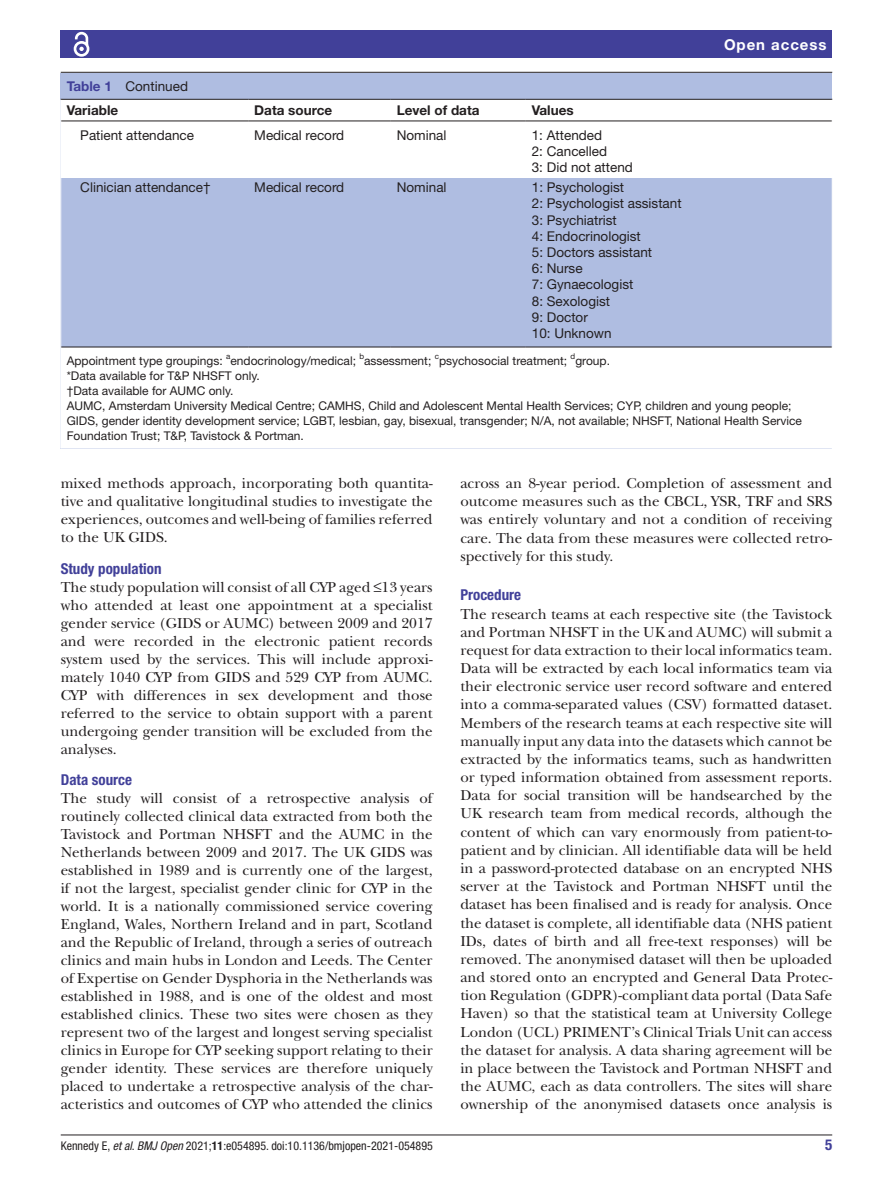
<style>
.page{position:relative;width:893px;height:1191px;background:#fff}
.page>*{position:absolute;margin:0;border:0;box-sizing:border-box;transform-origin:0 0}
.t1{font:15px/18.1px "New Baskerville";color:#231f20;text-align:justify}
.t2{font:700 condensed 15px "Helvetica Neue LT Std";color:#414099}
.t3{font:700 15px "Helvetica Neue LT Std";letter-spacing:.065em;color:#fff}
.t4{font:13.5px/16.2px "Helvetica Neue LT Std";color:#231f20}
.t5{font:700 13.5px "Helvetica Neue LT Std";color:#231f20}
.t6{font:12px/15px "Helvetica Neue LT Std";color:#231f20}
.t7{font:condensed 12px "Helvetica Neue LT Std";color:#231f20}
.t8{font:7.95px "Helvetica Neue LT Std";color:#231f20}
.s1{font-weight:700;color:#414099}
.s2{font-style:italic}
.s3{font-weight:700}
</style>
<div class="page">
<hr style="left:61px;top:1134px;width:771px;height:1px;background:#231f20">
<div style="left:61px;top:31px;width:771px;height:27px;background:#414099"></div>
<svg style="left:73px;top:31px;width:17px;height:26px"></svg>
<div style="left:61px;top:91px;width:771px;height:357px;background:#afbde1"></div>
<div style="left:61px;top:100px;width:771px;height:348px;background:#fff"></div>
<svg style="left:61px;top:178px;width:771px;height:169px"></svg>
<hr style="left:61px;top:99px;width:187px;height:1px;background:#231f20">
<hr style="left:61px;top:121px;width:187px;height:1px;background:#231f20">
<hr style="left:248px;top:99px;width:143px;height:1px;background:#231f20">
<hr style="left:248px;top:121px;width:143px;height:1px;background:#231f20">
<hr style="left:391px;top:99px;width:135px;height:1px;background:#231f20">
<hr style="left:391px;top:121px;width:135px;height:1px;background:#231f20">
<hr style="left:526px;top:99px;width:306px;height:1px;background:#231f20">
<hr style="left:526px;top:121px;width:306px;height:1px;background:#231f20">
<hr style="left:248px;top:347px;width:143px;height:1px;background:#231f20">
<hr style="left:391px;top:347px;width:135px;height:1px;background:#231f20">
<hr style="left:526px;top:347px;width:306px;height:1px;background:#231f20">
<hr style="left:61px;top:347px;width:187px;height:1px;background:#231f20">
<svg style="left:60px;top:100px;width:1px;height:21px"></svg>
<hr style="left:67px;top:364px;width:765px;height:1px;background:#fff">
<hr style="left:67px;top:379px;width:765px;height:1px;background:#fff">
<hr style="left:67px;top:394px;width:765px;height:1px;background:#fff">
<hr style="left:67px;top:439px;width:765px;height:1px;background:#fff">
<div style="left:61px;top:73px;width:771px;height:18px;background:#afbde1"></div>
<hr style="left:61px;top:72px;width:771px;height:1px;background:#231f20">
<p class="t4" style="left:67px;top:78px;width:123px"><span class="s1">Table 1</span> Continued</p>
<p class="t3" style="left:724px;top:35px;width:104px">Open access</p>
<p class="t5" style="left:67px;top:102px;width:53px">Variable</p>
<p class="t5" style="left:254px;top:102px;width:80px">Data source</p>
<p class="t5" style="left:397px;top:102px;width:84px">Level of data</p>
<p class="t5" style="left:532px;top:102px;width:43px">Values</p>
<p class="t4" style="left:80px;top:126px;width:115px">Patient attendance</p>
<p class="t4" style="left:254px;top:126px;width:92px">Medical record</p>
<p class="t4" style="left:397px;top:126px;width:51px">Nominal</p>
<p class="t4" style="left:532px;top:126px;width:103px">1: Attended<br>2: Cancelled<br>3: Did not attend</p>
<p class="t4" style="left:80px;top:179px;width:132px">Clinician attendance†</p>
<p class="t4" style="left:254px;top:179px;width:92px">Medical record</p>
<p class="t4" style="left:397px;top:179px;width:51px">Nominal</p>
<p class="t4" style="left:532px;top:179px;width:151px">1: Psychologist<br>2: Psychologist assistant<br>3: Psychiatrist<br>4: Endocrinologist<br>5: Doctors assistant<br>6: Nurse<br>7: Gynaecologist<br>8: Sexologist<br>9: Doctor<br>10: Unknown</p>
<p class="t6" style="left:67px;top:353px;width:158px">Appointment type groupings:</p>
<p class="t8" style="left:226px;top:351px;width:6px">a</p>
<p class="t6" style="left:230px;top:353px;width:127px">endocrinology/medical;</p>
<p class="t8" style="left:359px;top:351px;width:6px">b</p>
<p class="t6" style="left:364px;top:353px;width:69px">assessment;</p>
<p class="t8" style="left:435px;top:351px;width:6px">c</p>
<p class="t6" style="left:439px;top:353px;width:130px">psychosocial treatment;</p>
<p class="t8" style="left:571px;top:351px;width:6px">d</p>
<p class="t6" style="left:575px;top:353px;width:36px">group.</p>
<p class="t6" style="left:67px;top:368px;width:737px">*Data available for T&amp;P NHSFT only.<br>†Data available for AUMC only.<br>AUMC, Amsterdam University Medical Centre; CAMHS, Child and Adolescent Mental Health Services; CYP, children and young people; GIDS, gender identity development service; LGBT, lesbian, gay, bisexual, transgender; N/A, not available; NHSFT, National Health Service Foundation Trust; T&amp;P, Tavistock &amp; Portman.</p>
<p class="t1" style="left:61px;top:474px;width:373px">mixed methods approach, incorporating both quantita&shy;tive and qualitative longitudinal studies to investigate the experiences, outcomes and well-being of families referred to the UK GIDS.</p>
<p class="t2" style="left:61px;top:559px;width:102px">Study population</p>
<p class="t1" style="left:61px;top:578px;width:373px">The study population will consist of all CYP aged ≤13 years who attended at least one appointment at a specialist gender service (GIDS or AUMC) between 2009 and 2017 and were recorded in the electronic patient records system used by the services. This will include approxi&shy;mately 1040 CYP from GIDS and 529 CYP from AUMC.<br>CYP with differences in sex development and those referred to the service to obtain support with a parent undergoing gender transition will be excluded from the analyses.</p>
<p class="t2" style="left:61px;top:771px;width:73px">Data source</p>
<p class="t1" style="left:61px;top:789px;width:373px">The study will consist of a retrospective analysis of routinely collected clinical data extracted from both the Tavistock and Portman NHSFT and the AUMC in the Netherlands between 2009 and 2017. The UK GIDS was established in 1989 and is currently one of the largest, if not the largest, specialist gender clinic for CYP in the world. It is a nationally commissioned service covering England, Wales, Northern Ireland and in part, Scotland and the Republic of Ireland, through a series of outreach clinics and main hubs in London and Leeds. The Center of Expertise on Gender Dysphoria in the Netherlands was established in 1988, and is one of the oldest and most established clinics. These two sites were chosen as they represent two of the largest and longest serving specialist clinics in Europe for CYP seeking support relating to their gender identity. These services are therefore uniquely placed to undertake a retrospective analysis of the char&shy;acteristics and outcomes of CYP who attended the clinics</p>
<p class="t1" style="left:460px;top:474px;width:373px">across an 8-year period. Completion of assessment and outcome measures such as the CBCL, YSR, TRF and SRS was entirely voluntary and not a condition of receiving care. The data from these measures were collected retro&shy;spectively for this study.</p>
<p class="t2" style="left:460px;top:586px;width:62px">Procedure</p>
<p class="t1" style="left:460px;top:605px;width:373px">The research teams at each respective site (the Tavistock and Portman NHSFT in the UK and AUMC) will submit a request for data extraction to their local informatics team.<br>Data will be extracted by each local informatics team via their electronic service user record software and entered into a comma-separated values (CSV) formatted dataset.<br>Members of the research teams at each respective site will manually input any data into the datasets which cannot be extracted by the informatics teams, such as handwritten or typed information obtained from assessment reports.<br>Data for social transition will be handsearched by the UK research team from medical records, although the content of which can vary enormously from patient-to&shy;patient and by clinician. All identifiable data will be held in a password-protected database on an encrypted NHS server at the Tavistock and Portman NHSFT until the dataset has been finalised and is ready for analysis. Once the dataset is complete, all identifiable data (NHS patient IDs, dates of birth and all free-text responses) will be removed. The anonymised dataset will then be uploaded and stored onto an encrypted and General Data Protec&shy;tion Regulation (GDPR)-compliant data portal (Data Safe Haven) so that the statistical team at University College London (UCL) PRIMENT’s Clinical Trials Unit can access the dataset for analysis. A data sharing agreement will be in place between the Tavistock and Portman NHSFT and the AUMC, each as data controllers. The sites will share ownership of the anonymised datasets once analysis is</p>
<p class="t7" style="left:61px;top:1138px;width:374px">Kennedy E, <span class="s2">et al</span>. <span class="s2">BMJ Open</span> 2021;<span class="s3">11</span>:e054895. doi:10.1136/bmjopen-2021-054895</p>
<p class="t2" style="left:825px;top:1135px;width:9px">5</p>
</div>
